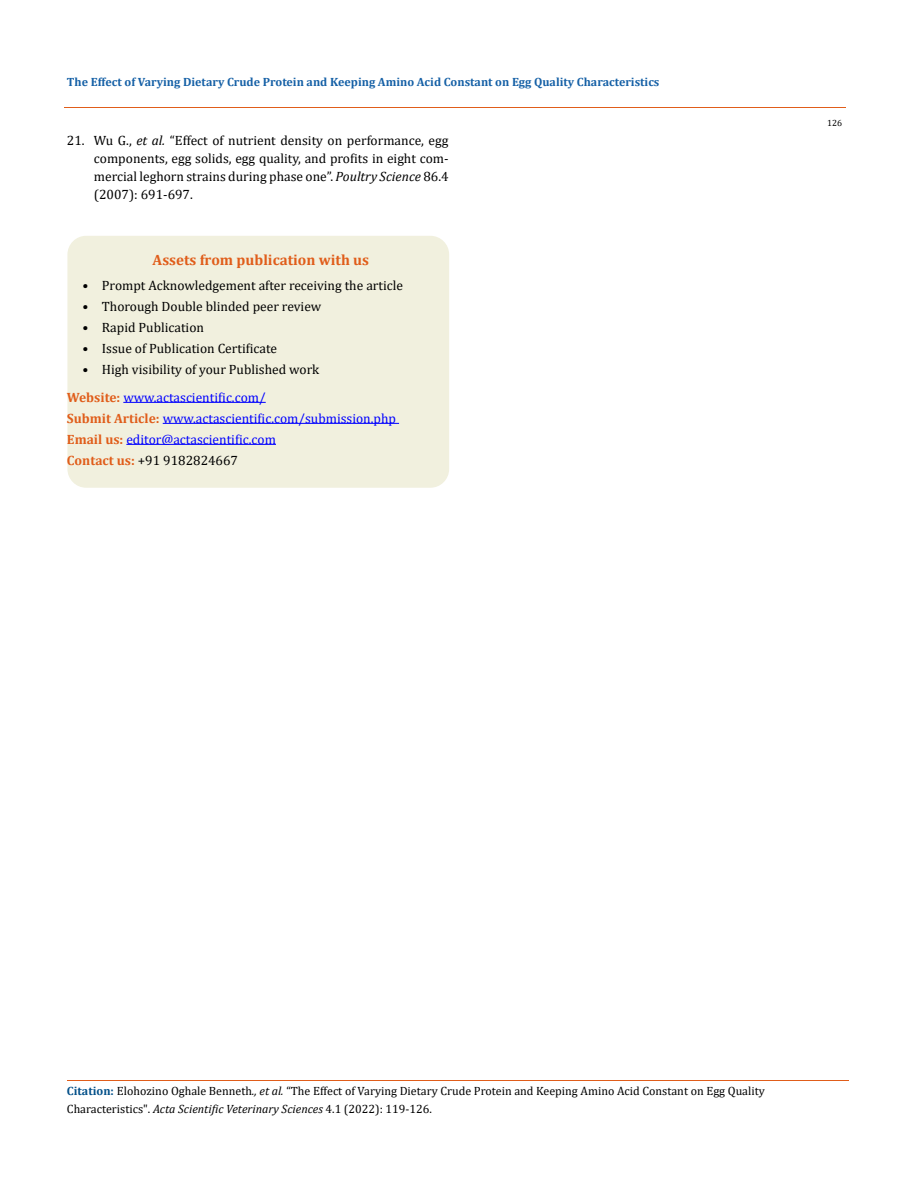
<style>
.page{position:relative;width:917px;height:1188px;background:#fff}
.page>*{position:absolute;margin:0;border:0;box-sizing:border-box;transform-origin:0 0}
.t1{font:700 15px "Cambria";color:#e05d1a}
.t2{font:13.5px/18px "Cambria";color:#000;text-align:justify}
.t3{font:13.5px/21px "Cambria";color:#00f}
.t4{font:12px/18px "Cambria";color:#000}
.t5{font:700 12px "Cambria";color:#1560a6}
.t6{font:9px "Cambria";color:#000}
.s1{font-style:italic}
.s2{font-weight:700;color:#e05d1a}
.s3{color:#000}
.s4{font-weight:700;color:#035089}
</style>
<div class="page">
<div style="left:68px;top:237px;width:380px;height:250px;background:#f1f0de;border-radius:18px"></div>
<div style="left:67px;top:236px;width:382px;height:252px;border:2px solid #f1f0de;border-radius:18px"></div>
<hr style="left:123px;top:402px;width:143px;height:1px;background:#00f">
<hr style="left:163px;top:423px;width:236px;height:1px;background:#00f">
<hr style="left:126px;top:444px;width:150px;height:1px;background:#00f">
<hr style="left:64px;top:108px;width:781px;height:1px;background:#e05d1a">
<hr style="left:67px;top:1080px;width:781px;height:1px;background:#e05d1a">
<p class="t5" style="left:67px;top:73px;width:594px">The Effect of Varying Dietary Crude Protein and Keeping Amino Acid Constant on Egg Quality Characteristics</p>
<p class="t2" style="left:94px;top:132px;width:356px;text-indent:-27px">21. Wu G., <span class="s1">et al.</span> “Effect of nutrient density on performance, egg components, egg solids, egg quality, and profits in eight com&shy;mercial leghorn strains during phase one”. <span class="s1">Poultry Science</span> 86.4 (2007): 691-697.</p>
<p class="t1" style="left:152px;top:249px;width:218px">Assets from publication with us</p>
<p class="t2" style="left:82px;top:277px;width:322px">• Prompt Acknowledgement after receiving the article</p>
<p class="t2" style="left:82px;top:298px;width:240px">• Thorough Double blinded peer review</p>
<p class="t2" style="left:82px;top:319px;width:123px">• Rapid Publication</p>
<p class="t2" style="left:82px;top:340px;width:196px">• Issue of Publication Certificate</p>
<p class="t2" style="left:82px;top:361px;width:238px">• High visibility of your Published work</p>
<p class="t3" style="left:67px;top:386px;width:330px"><span class="s2">Website:</span> www.actascientific.com/<br><span class="s2">Submit Article:</span> www.actascientific.com/submission.php <span class="s2">Email us:</span> editor@actascientific.com<br><span class="s2">Contact us:</span> <span class="s3">+91 9182824667</span></p>
<p class="t6" style="left:827px;top:118px;width:16px">126</p>
<p class="t4" style="left:67px;top:1082px;width:699px"><span class="s4">Citation:</span> Elohozino Oghale Benneth<span class="s1">., et al.</span> “The Effect of Varying Dietary Crude Protein and Keeping Amino Acid Constant on Egg Quality<br>Characteristics". <span class="s1">Acta Scientific Veterinary Sciences</span> 4.1 (2022): 119-126.</p>
</div>
